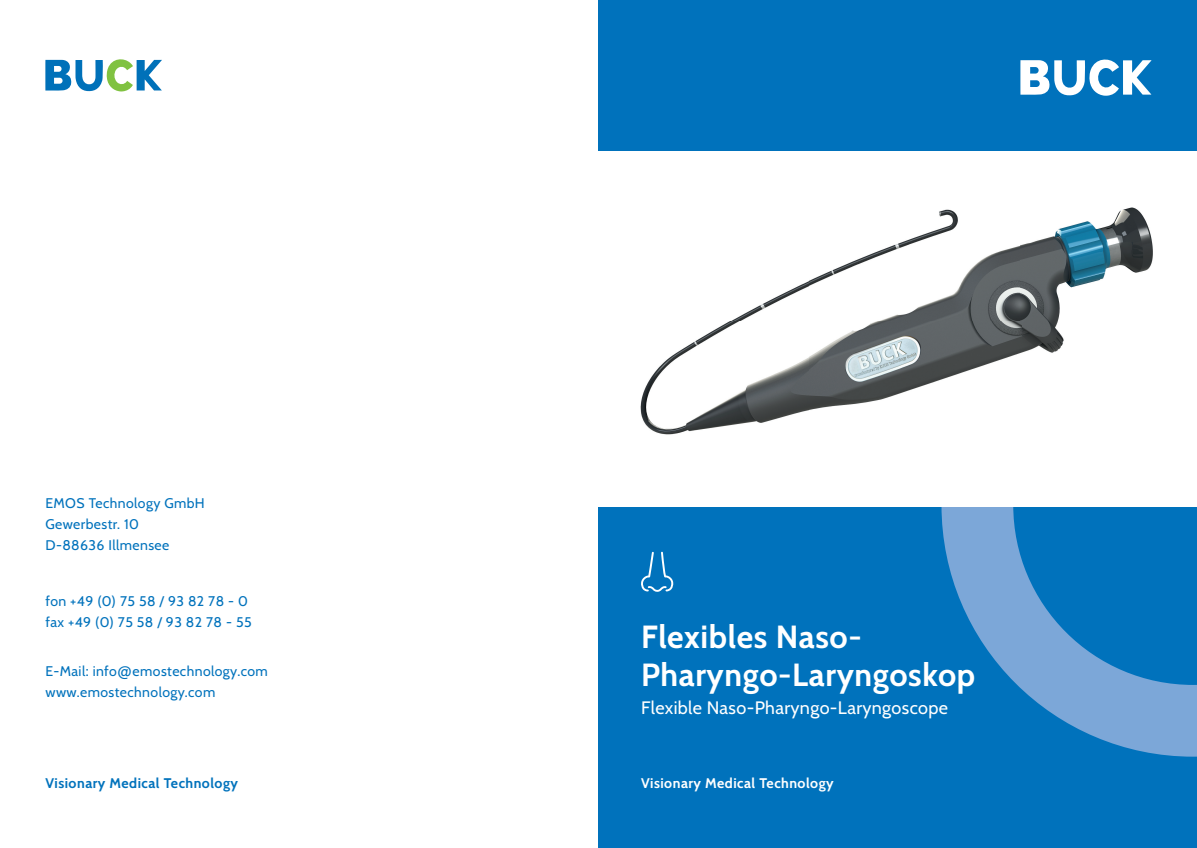
<style>
.page{position:relative;width:1197px;height:848px;background:#fff}
.page>*{position:absolute;margin:0;border:0;box-sizing:border-box;transform-origin:0 0}
.t1{font:700 32px/38px "Cabin";letter-spacing:.02em;color:#fff}
.t2{font:18px "Cabin";letter-spacing:.02em;color:#fff}
.t3{font:14px/21px "Cabin";letter-spacing:.03em;color:#0072bc}
.t4{font:700 14px "Cabin";letter-spacing:.035em;color:#0072bc}
.t5{font:700 14px "Cabin";letter-spacing:.035em;color:#fff}
</style>
<div class="page">
<svg style="left:45px;top:59px;width:117px;height:33px"></svg>
<div style="left:598px;top:0;width:598px;height:151px;background:#0072bc"></div>
<div style="left:598px;top:508px;width:598px;height:340px;background:#0072bc"></div>
<svg style="left:941px;top:508px;width:255px;height:248px"></svg>
<svg style="left:641px;top:551px;width:32px;height:41px"></svg>
<img style="left:640px;top:207px;width:513px;height:228px">
<svg style="left:1020px;top:60px;width:131px;height:36px"></svg>
<p class="t3" style="left:45px;top:491px;width:161px">EMOS Technology GmbH<br>Gewerbestr. 10<br>D-88636 Illmensee</p>
<p class="t3" style="left:45px;top:589px;width:208px">fon +49 (0) 75 58 / 93 82 78 - 0 fax +49 (0) 75 58 / 93 82 78 - 55</p>
<p class="t3" style="left:45px;top:659px;width:224px">E-Mail: info@emostechnology.com www.emostechnology.com</p>
<p class="t4" style="left:45px;top:772px;width:194px">Visionary Medical Technology</p>
<h1 class="t1" style="left:641px;top:615px;width:335px">Flexibles Naso-<br>Pharyngo-Laryngoskop</h1>
<p class="t2" style="left:641px;top:693px;width:308px">Flexible Naso-Pharyngo-Laryngoscope</p>
<p class="t5" style="left:641px;top:772px;width:194px">Visionary Medical Technology</p>
</div>
